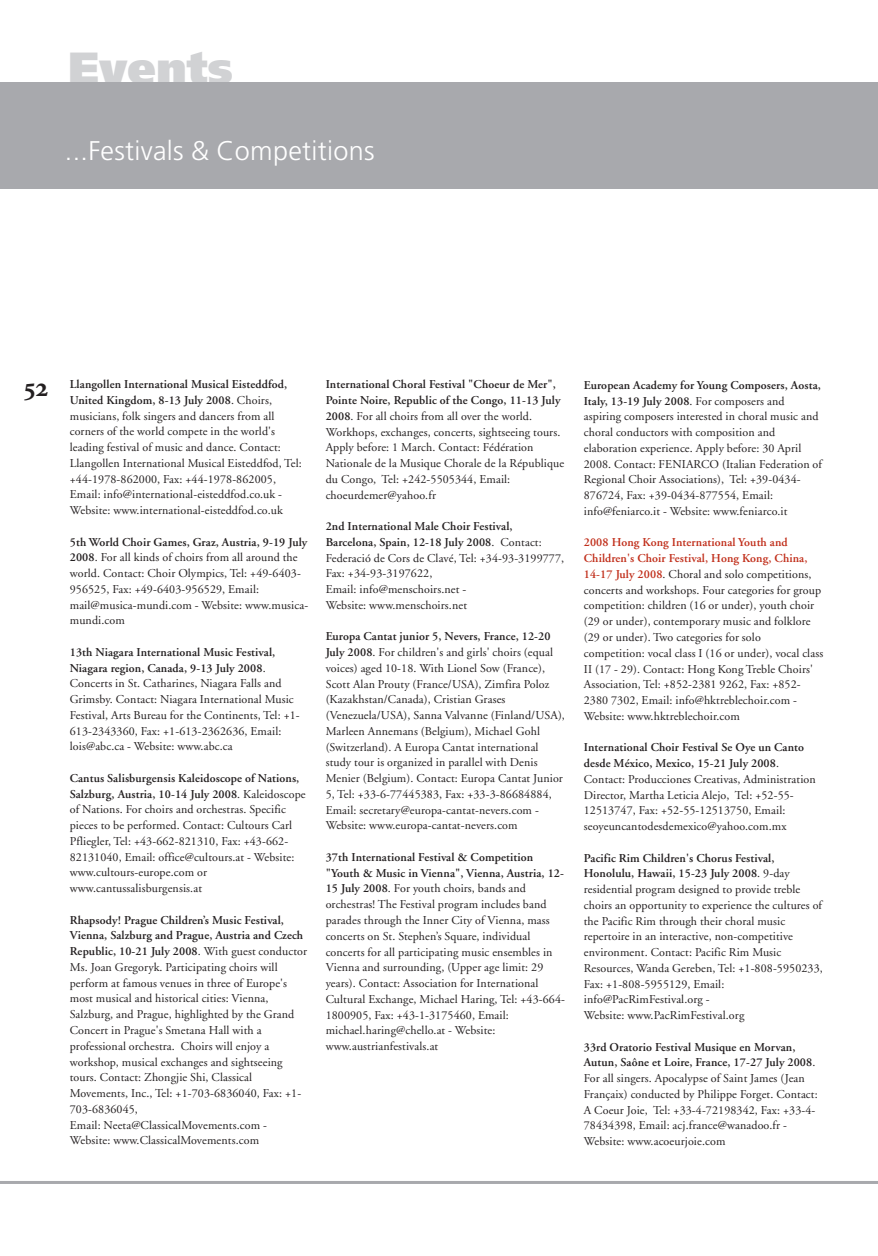
<style>
.page{position:relative;width:878px;height:1256px;background:#fff}
.page>*{position:absolute;margin:0;border:0;box-sizing:border-box;transform-origin:0 0}
.t1{font:900 45px "Frutiger";color:#d1d2d4}
.t2{font:300 27px "Frutiger";letter-spacing:.01em;color:#fff}
.t3{font:27px "Minion Bold Os F";color:#231f20}
.t4{font:12px/15.8px "Adobe Garamond";letter-spacing:.01em;color:#231f20}
.s1{font-weight:600}
.s2{font-weight:600;color:#c02d19}
</style>
<div class="page">
<div style="left:0;top:82px;width:878px;height:106px;background:#a8a9ad"></div>
<hr style="left:0;top:1181px;width:878px;height:3px;background:#a8a9ad">
<h1 class="t1" style="left:68px;top:50px;width:166px">Events</h1>
<h2 class="t2" style="left:65px;top:140px;width:311px">...Festivals &amp; Competitions</h2>
<h2 class="t3" style="left:25px;top:377px;width:25px">52</h2>
<p class="t4" style="left:70px;top:377px;width:233px"><span class="s1">Llangollen International Musical Eisteddfod, United Kingdom, 8-13 July 2008</span>. Choirs, musicians, folk singers and dancers from all corners of the world compete in the world's leading festival of music and dance. Contact:<br>Llangollen International Musical Eisteddfod, Tel: +44-1978-862000, Fax: +44-1978-862005, Email: info@international-eisteddfod.co.uk - Website: www.international-eisteddfod.co.uk</p>
<p class="t4" style="left:70px;top:535px;width:240px"><span class="s1">5th World Choir Games, Graz, Austria, 9-19 July 2008</span>. For all kinds of choirs from all around the world. Contact: Choir Olympics, Tel: +49-6403- 956525, Fax: +49-6403-956529, Email: mail@musica-mundi.com - Website: www.musica&shy;mundi.com</p>
<p class="t4" style="left:70px;top:645px;width:231px"><span class="s1">13th Niagara International Music Festival, Niagara region, Canada, 9-13 July 2008</span>.<br>Concerts in St. Catharines, Niagara Falls and Grimsby. Contact: Niagara International Music Festival, Arts Bureau for the Continents, Tel: +1- 613-2343360, Fax: +1-613-2362636, Email: lois@abc.ca - Website: www.abc.ca</p>
<p class="t4" style="left:70px;top:771px;width:237px"><span class="s1">Cantus Salisburgensis Kaleidoscope of Nations, Salzburg, Austria, 10-14 July 2008</span>. Kaleidoscope of Nations. For choirs and orchestras. Specific pieces to be performed. Contact: Cultours Carl Pfliegler, Tel: +43-662-821310, Fax: +43-662- 82131040, Email: office@cultours.at - Website: www.cultours-europe.com or www.cantussalisburgensis.at</p>
<p class="t4" style="left:70px;top:913px;width:239px"><span class="s1">Rhapsody! Prague Children’s Music Festival, Vienna, Salzburg and Prague, Austria and Czech Republic, 10-21 July 2008</span>. With guest conductor Ms. Joan Gregoryk. Participating choirs will perform at famous venues in three of Europe's most musical and historical cities: Vienna, Salzburg, and Prague, highlighted by the Grand Concert in Prague's Smetana Hall with a professional orchestra. Choirs will enjoy a workshop, musical exchanges and sightseeing tours. Contact: Zhongjie Shi, Classical Movements, Inc., Tel: +1-703-6836040, Fax: +1- 703-6836045,<br>Email: Neeta@ClassicalMovements.com - Website: www.ClassicalMovements.com</p>
<p class="t4" style="left:326px;top:378px;width:240px"><span class="s1">International Choral Festival "Choeur de Mer", Pointe Noire, Republic of the Congo, 11-13 July 2008</span>. For all choirs from all over the world.<br>Workhops, exchanges, concerts, sightseeing tours.<br>Apply before: 1 March. Contact: Fédération Nationale de la Musique Chorale de la République du Congo, Tel: +242-5505344, Email: choeurdemer@yahoo.fr</p>
<p class="t4" style="left:326px;top:519px;width:240px"><span class="s1">2nd International Male Choir Festival, Barcelona, Spain, 12-18 July 2008</span>. Contact:<br>Federació de Cors de Clavé, Tel: +34-93-3199777, Fax: +34-93-3197622,<br>Email: info@menschoirs.net -<br>Website: www.menschoirs.net</p>
<p class="t4" style="left:326px;top:630px;width:241px"><span class="s1">Europa Cantat junior 5, Nevers, France, 12-20<br>July 2008</span>. For children's and girls' choirs (equal voices) aged 10-18. With Lionel Sow (France), Scott Alan Prouty (France/USA), Zimfira Poloz (Kazakhstan/Canada), Cristian Grases (Venezuela/USA), Sanna Valvanne (Finland/USA), Marleen Annemans (Belgium), Michael Gohl (Switzerland). A Europa Cantat international study tour is organized in parallel with Denis Menier (Belgium). Contact: Europa Cantat Junior 5, Tel: +33-6-77445383, Fax: +33-3-86684884, Email: secretary@europa-cantat-nevers.com - Website: www.europa-cantat-nevers.com</p>
<p class="t4" style="left:326px;top:850px;width:241px"><span class="s1">37th International Festival &amp; Competition "Youth &amp; Music in Vienna", Vienna, Austria, 12- 15 July 2008</span>. For youth choirs, bands and orchestras! The Festival program includes band parades through the Inner City of Vienna, mass concerts on St. Stephen’s Square, individual concerts for all participating music ensembles in Vienna and surrounding, (Upper age limit: 29 years). Contact: Association for International Cultural Exchange, Michael Haring, Tel: +43-664- 1800905, Fax: +43-1-3175460, Email: michael.haring@chello.at - Website: www.austrianfestivals.at</p>
<p class="t4" style="left:584px;top:378px;width:240px"><span class="s1">European Academy for Young Composers, Aosta, Italy, 13-19 July 2008</span>. For composers and aspiring composers interested in choral music and choral conductors with composition and elaboration experience. Apply before: 30 April 2008. Contact: FENIARCO (Italian Federation of Regional Choir Associations), Tel: +39-0434- 876724, Fax: +39-0434-877554, Email: info@feniarco.it - Website: www.feniarco.it</p>
<p class="t4" style="left:584px;top:536px;width:241px"><span class="s2">2008 Hong Kong International Youth and Children's Choir Festival, Hong Kong, China, 14-17 July 2008</span>. Choral and solo competitions, concerts and workshops. Four categories for group competition: children (16 or under), youth choir (29 or under), contemporary music and folklore (29 or under). Two categories for solo competition: vocal class I (16 or under), vocal class II (17 - 29). Contact: Hong Kong Treble Choirs' Association, Tel: +852-2381 9262, Fax: +852- 2380 7302, Email: info@hktreblechoir.com - Website: www.hktreblechoir.com</p>
<p class="t4" style="left:584px;top:740px;width:233px"><span class="s1">International Choir Festival Se Oye un Canto desde México, Mexico, 15-21 July 2008</span>.<br>Contact: Producciones Creativas, Administration Director, Martha Leticia Alejo, Tel: +52-55- 12513747, Fax: +52-55-12513750, Email: seoyeuncantodesdemexico@yahoo.com.mx</p>
<p class="t4" style="left:584px;top:851px;width:240px"><span class="s1">Pacific Rim Children's Chorus Festival, Honolulu, Hawaii, 15-23 July 2008</span>. 9-day residential program designed to provide treble choirs an opportunity to experience the cultures of the Pacific Rim through their choral music repertoire in an interactive, non-competitive environment. Contact: Pacific Rim Music Resources, Wanda Gereben, Tel: +1-808-5950233, Fax: +1-808-5955129, Email: info@PacRimFestival.org -<br>Website: www.PacRimFestival.org</p>
<p class="t4" style="left:584px;top:1040px;width:235px"><span class="s1">33rd Oratorio Festival Musique en Morvan, Autun, Saône et Loire, France, 17-27 July 2008</span>.<br>For all singers. Apocalypse of Saint James (Jean Françaix) conducted by Philippe Forget. Contact:<br>A Coeur Joie, Tel: +33-4-72198342, Fax: +33-4- 78434398, Email: acj.france@wanadoo.fr - Website: www.acoeurjoie.com</p>
</div>
